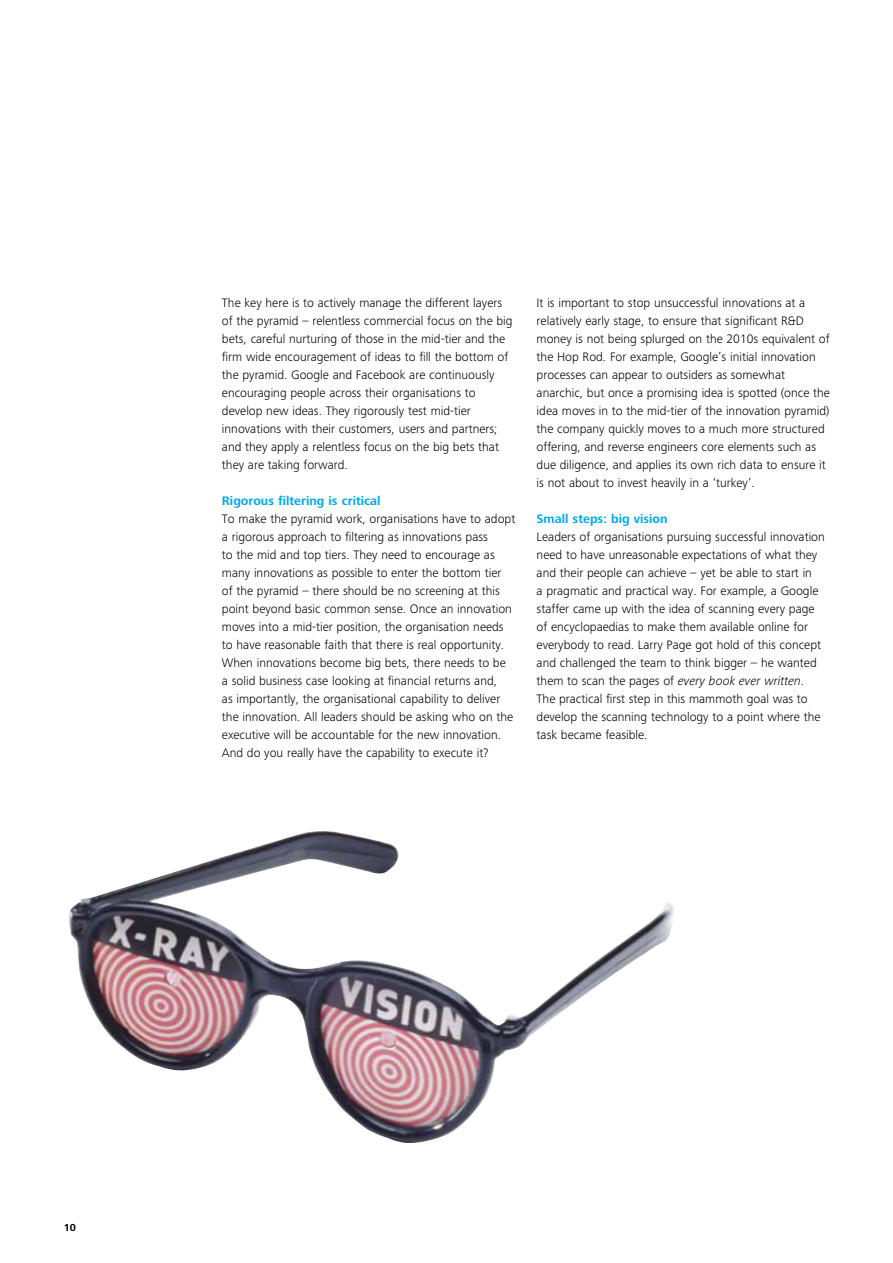
<style>
.page{position:relative;width:893px;height:1263px;background:#fff}
.page>*{position:absolute;margin:0;border:0;box-sizing:border-box;transform-origin:0 0}
.t1{font:300 12.75px/18px "Frutiger Next Pro";color:#000}
.t2{font:700 12.75px "Frutiger Next Pro";color:#00aae7}
.t3{font:700 10.5px "Frutiger Next Pro";color:#000}
.s1{font-style:italic}
</style>
<div class="page">
<img style="left:69px;top:831px;width:605px;height:312px">
<p class="t1" style="left:222px;top:294px;width:292px">The key here is to actively manage the different layers of the pyramid – relentless commercial focus on the big bets, careful nurturing of those in the mid-tier and the firm wide encouragement of ideas to fill the bottom of the pyramid. Google and Facebook are continuously encouraging people across their organisations to develop new ideas. They rigorously test mid-tier innovations with their customers, users and partners; and they apply a relentless focus on the big bets that they are taking forward.</p>
<p class="t2" style="left:222px;top:493px;width:160px">Rigorous filtering is critical</p>
<p class="t1" style="left:222px;top:510px;width:295px">To make the pyramid work, organisations have to adopt a rigorous approach to filtering as innovations pass<br>to the mid and top tiers. They need to encourage as many innovations as possible to enter the bottom tier of the pyramid – there should be no screening at this point beyond basic common sense. Once an innovation moves into a mid-tier position, the organisation needs to have reasonable faith that there is real opportunity.<br>When innovations become big bets, there needs to be<br>a solid business case looking at financial returns and,<br>as importantly, the organisational capability to deliver the innovation. All leaders should be asking who on the executive will be accountable for the new innovation.<br>And do you really have the capability to execute it?</p>
<p class="t1" style="left:537px;top:294px;width:295px">It is important to stop unsuccessful innovations at a relatively early stage, to ensure that significant R&amp;D money is not being splurged on the 2010s equivalent of the Hop Rod. For example, Google’s initial innovation processes can appear to outsiders as somewhat anarchic, but once a promising idea is spotted (once the idea moves in to the mid-tier of the innovation pyramid) the company quickly moves to a much more structured offering, and reverse engineers core elements such as due diligence, and applies its own rich data to ensure it is not about to invest heavily in a ‘turkey’.</p>
<p class="t2" style="left:537px;top:511px;width:133px">Small steps: big vision</p>
<p class="t1" style="left:537px;top:528px;width:290px">Leaders of organisations pursuing successful innovation need to have unreasonable expectations of what they and their people can achieve – yet be able to start in<br>a pragmatic and practical way. For example, a Google staffer came up with the idea of scanning every page of encyclopaedias to make them available online for everybody to read. Larry Page got hold of this concept and challenged the team to think bigger – he wanted them to scan the pages of <span class="s1">every book ever written</span>.<br>The practical first step in this mammoth goal was to develop the scanning technology to a point where the task became feasible.</p>
<p class="t3" style="left:64px;top:1221px;width:14px">10</p>
</div>
